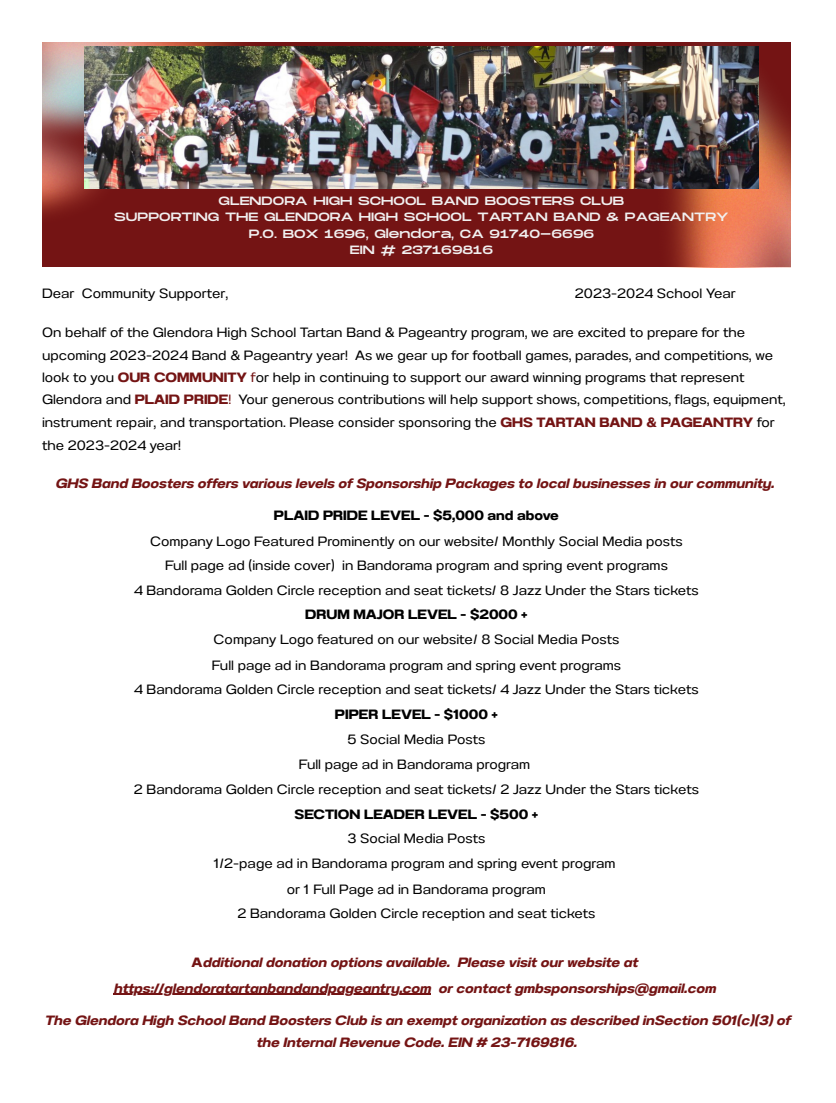
<style>
.page{position:relative;width:836px;height:1103px;background:#fff}
.page>*{position:absolute;margin:0;border:0;box-sizing:border-box;transform-origin:0 0}
.t1{font:13.5px/22.6px "Anantason Wd 125";color:#000}
.t2{font:13.5px/22.2px "Anantason Bold Wd 125 It";color:#741414;text-align:center}
.t3{font:13.5px "Anantason Bold Wd 125";color:#000}
.t4{font:12px "Monument Extended";color:#f1f0f0}
.s1{font-family:"Anantason Bold Wd 125";color:#741414}
.s2{color:#741414}
.s3{font-family:"Anantason Bold Wd 125"}
</style>
<div class="page">
<hr style="left:113px;top:993px;width:318px;height:1px;background:#741414">
<div style="left:42px;top:42px;width:748px;height:225px;background:#741414"></div>
<img style="left:42px;top:42px;width:198px;height:173px">
<img style="left:670px;top:44px;width:120px;height:223px">
<img style="left:84px;top:46px;width:674px;height:143px">
<p class="t4" style="left:219px;top:194px;width:407px">GLENDORA HIGH SCHOOL BAND BOOSTERS CLUB</p>
<p class="t4" style="left:114px;top:210px;width:616px">SUPPORTING THE GLENDORA HIGH SCHOOL TARTAN BAND &amp; PAGEANTRY</p>
<p class="t4" style="left:249px;top:227px;width:347px">P.O. BOX 1696, Glendora, CA 91740-6696</p>
<p class="t4" style="left:350px;top:243px;width:145px">EIN # 237169816</p>
<p class="t1" style="left:42px;top:282px;width:188px">Dear Community Supporter,</p>
<p class="t1" style="left:575px;top:282px;width:162px">2023-2024 School Year</p>
<p class="t1" style="left:42px;top:321px;width:745px">On behalf of the Glendora High School Tartan Band &amp; Pageantry program, we are excited to prepare for the upcoming 2023-2024 Band &amp; Pageantry year! As we gear up for football games, parades, and competitions, we look to you <span class="s1">OUR COMMUNITY</span> <span class="s2">f</span>or help in continuing to support our award winning programs that represent Glendora and <span class="s1">PLAID PRIDE</span><span class="s2">!</span> Your generous contributions will help support shows, competitions, flags, equipment, instrument repair, and transportation. Please consider sponsoring the <span class="s1">GHS TARTAN BAND &amp; PAGEANTRY</span> for the 2023-2024 year!</p>
<p class="t2" style="left:55px;top:472px;width:720px">GHS Band Boosters offers various levels of Sponsorship Packages to local businesses in our community.</p>
<p class="t3" style="left:274px;top:508px;width:286px">PLAID PRIDE LEVEL - $5,000 and above</p>
<p class="t1" style="left:150px;top:529px;width:534px">Company Logo Featured Prominently on our website/ Monthly Social Media posts</p>
<p class="t1" style="left:165px;top:554px;width:504px">Full page ad (inside cover) in Bandorama program and spring event programs</p>
<p class="t1" style="left:134px;top:579px;width:566px">4 Bandorama Golden Circle reception and seat tickets/ 8 Jazz Under the Stars tickets</p>
<p class="t3" style="left:305px;top:606px;width:224px">DRUM MAJOR LEVEL - $2000 +</p>
<p class="t1" style="left:214px;top:628px;width:407px">Company Logo featured on our website/ 8 Social Media Posts</p>
<p class="t1" style="left:212px;top:653px;width:410px">Full page ad in Bandorama program and spring event programs</p>
<p class="t1" style="left:134px;top:678px;width:566px">4 Bandorama Golden Circle reception and seat tickets/ 4 Jazz Under the Stars tickets</p>
<p class="t3" style="left:335px;top:706px;width:164px">PIPER LEVEL - $1000 +</p>
<p class="t1" style="left:347px;top:728px;width:139px">5 Social Media Posts</p>
<p class="t1" style="left:299px;top:752px;width:233px">Full page ad in Bandorama program</p>
<p class="t1" style="left:134px;top:778px;width:566px">2 Bandorama Golden Circle reception and seat tickets/ 2 Jazz Under the Stars tickets</p>
<p class="t3" style="left:294px;top:806px;width:245px">SECTION LEADER LEVEL - $500 +</p>
<p class="t1" style="left:347px;top:827px;width:139px">3 Social Media Posts</p>
<p class="t1" style="left:214px;top:852px;width:403px">1/2-page ad in Bandorama program and spring event program</p>
<p class="t1" style="left:287px;top:877px;width:260px">or 1 Full Page ad in Bandorama program</p>
<p class="t1" style="left:237px;top:902px;width:359px">2 Bandorama Golden Circle reception and seat tickets</p>
<p class="t2" style="left:191px;top:951px;width:448px"><span class="s3">A</span>dditional donation options available. Please visit our website at</p>
<p class="t2" style="left:113px;top:976px;width:604px">https://glendoratartanbandandpageantry.com or contact gmbsponsorships@gmail.com</p>
<p class="t2" style="left:45px;top:1009px;width:747px">The Glendora High School Band Boosters Club is an exempt organization as described inSection 501(c)(3) of the Internal Revenue Code. EIN # 23-7169816.</p>
</div>
